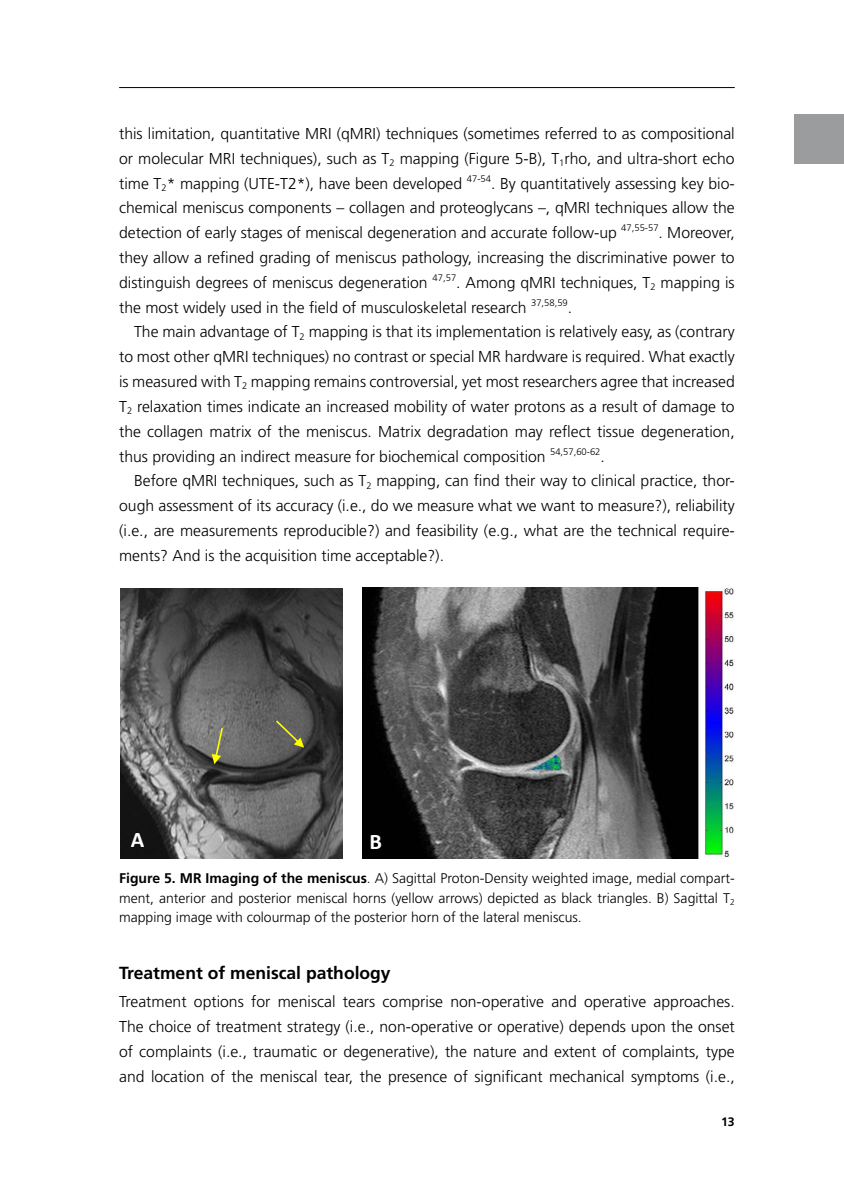
<style>
.page{position:relative;width:844px;height:1191px;background:#fff}
.page>*{position:absolute;margin:0;border:0;box-sizing:border-box;transform-origin:0 0}
.t1{font:700 22.22px "Calibri";color:#fff}
.Tussenkop_2{font:700 17.5px "Frutiger LT Std";color:#000}
.Plat{font:300 15.75px/24.8px "Frutiger LT Std";color:#000;text-align:justify}
.Plat_1e_alinea{font:300 15.75px/24.8px "Frutiger LT Std";color:#000;text-align:justify}
.Tabel_bijschrift_ond{font:300 14px/19.2px "Frutiger LT Std";color:#000;text-align:justify}
.t2{font:700 12.25px "Frutiger LT Std";color:#000}
.s1{font-weight:700}
</style>
<div class="page">
<hr style="left:119px;top:87px;width:615px;height:1px;background:#000">
<div style="left:794px;top:114px;width:49px;height:50px;background:#9b9c9e"></div>
<img style="left:120px;top:588px;width:222px;height:270px">
<svg style="left:276px;top:720px;width:28px;height:27px"></svg>
<svg style="left:212px;top:728px;width:11px;height:36px"></svg>
<img style="left:362px;top:587px;width:337px;height:271px">
<img style="left:120px;top:826px;width:33px;height:27px">
<img style="left:362px;top:828px;width:30px;height:27px">
<img style="left:704px;top:588px;width:30px;height:269px">
<p class="Plat" style="left:119px;top:121px;width:617px">this limitation, quantitative MRI (qMRI) techniques (sometimes referred to as compositional or molecular MRI techniques), such as T<sub>2</sub> mapping (Figure 5-B), T<sub>1</sub>rho, and ultra-short echo time T<sub>2</sub>* mapping (UTE-T2*), have been developed <sup>47-54</sup>. By quantitatively assessing key bio&shy;chemical meniscus components – collagen and proteoglycans –, qMRI techniques allow the detection of early stages of meniscal degeneration and accurate follow-up <sup>47,55-57</sup>. Moreover, they allow a refined grading of meniscus pathology, increasing the discriminative power to distinguish degrees of meniscus degeneration <sup>47,57</sup>. Among qMRI techniques, T<sub>2</sub> mapping is the most widely used in the field of musculoskeletal research <sup>37,58,59</sup>.</p>
<p class="Plat" style="left:119px;top:320px;width:617px;text-indent:15px">The main advantage of T<sub>2</sub> mapping is that its implementation is relatively easy, as (contrary to most other qMRI techniques) no contrast or special MR hardware is required. What exactly is measured with T<sub>2</sub> mapping remains controversial, yet most researchers agree that increased T<sub>2</sub> relaxation times indicate an increased mobility of water protons as a result of damage to the collagen matrix of the meniscus. Matrix degradation may reflect tissue degeneration, thus providing an indirect measure for biochemical composition <sup>54,57,60-62</sup>.</p>
<p class="Plat" style="left:119px;top:469px;width:617px;text-indent:15px">Before qMRI techniques, such as T<sub>2</sub> mapping, can find their way to clinical practice, thor&shy;ough assessment of its accuracy (i.e., do we measure what we want to measure?), reliability (i.e., are measurements reproducible?) and feasibility (e.g., what are the technical require&shy;ments? And is the acquisition time acceptable?).</p>
<h1 class="t1" style="left:131px;top:824px;width:15px">A</h1>
<h1 class="t1" style="left:369px;top:826px;width:14px">B</h1>
<p class="Tabel_bijschrift_ond" style="left:119px;top:869px;width:617px"><span class="s1">Figure 5. MR Imaging of the meniscus</span>. A) Sagittal Proton-Density weighted image, medial compart&shy;ment, anterior and posterior meniscal horns (yellow arrows) depicted as black triangles. B) Sagittal T<sub>2 </sub>mapping image with colourmap of the posterior horn of the lateral meniscus.</p>
<p class="Tussenkop_2" style="left:119px;top:962px;width:273px">Treatment of meniscal pathology</p>
<p class="Plat_1e_alinea" style="left:119px;top:989px;width:617px">Treatment options for meniscal tears comprise non-operative and operative approaches.<br>The choice of treatment strategy (i.e., non-operative or operative) depends upon the onset of complaints (i.e., traumatic or degenerative), the nature and extent of complaints, type and location of the meniscal tear, the presence of significant mechanical symptoms (i.e.,</p>
<p class="t2" style="left:721px;top:1114px;width:15px">13</p>
</div>
